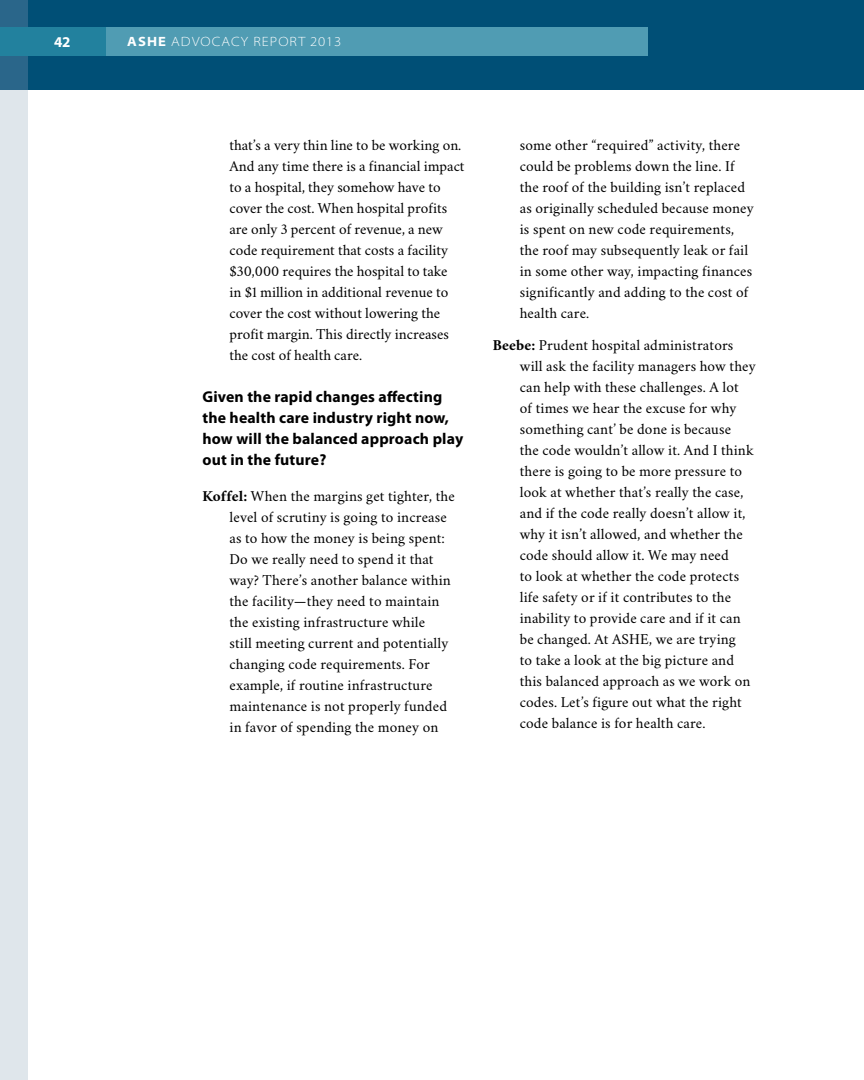
<style>
.page{position:relative;width:864px;height:1080px;background:#fff}
.page>*{position:absolute;margin:0;border:0;box-sizing:border-box;transform-origin:0 0}
.t1{font:700 15.75px/21px "Myriad Pro";letter-spacing:.01em;color:#000}
.t2{font:15.3px/21px "Crimson";letter-spacing:.01em;color:#000}
.t3{font:700 15px "Myriad Pro";color:#fff}
.t4{font:300 semi-expanded 13.5px "Myriad Pro";letter-spacing:.08em;color:#fff}
.s1{font-weight:700}
</style>
<div class="page">
<div style="left:0;top:0;width:28px;height:1080px;background:#dfe6eb"></div>
<div style="left:28px;top:0;width:836px;height:90px;background:#004f76"></div>
<div style="left:0;top:0;width:28px;height:90px;background:#2a668a"></div>
<div style="left:0;top:27px;width:528px;height:28px;background:#22819e"></div>
<div style="left:107px;top:27px;width:541px;height:28px;background:#509cb3"></div>
<p class="t3" style="left:54px;top:32px;width:18px">42</p>
<p class="t4" style="left:127px;top:33px;width:216px"><span class="s1">ASHE</span> ADVOCACY REPORT 2013</p>
<p class="t2" style="left:230px;top:134px;width:237px">that’s a very thin line to be working on.<br>And any time there is a financial impact to a hospital, they somehow have to cover the cost. When hospital profits are only 3 percent of revenue, a new code requirement that costs a facility $30,000 requires the hospital to take<br>in $1 million in additional revenue to cover the cost without lowering the profit margin. This directly increases the cost of health care.</p>
<p class="t1" style="left:202px;top:385px;width:262px">Given the rapid changes affecting the health care industry right now, how will the balanced approach play out in the future?</p>
<p class="t2" style="left:230px;top:484px;width:227px;text-indent:-27px"><span class="s1">Koffel:</span> When the margins get tighter, the level of scrutiny is going to increase as to how the money is being spent:<br>Do we really need to spend it that way? There’s another balance within the facility—they need to maintain the existing infrastructure while<br>still meeting current and potentially changing code requirements. For example, if routine infrastructure maintenance is not properly funded in favor of spending the money on</p>
<p class="t2" style="left:520px;top:134px;width:236px">some other “required” activity, there could be problems down the line. If the roof of the building isn’t replaced as originally scheduled because money is spent on new code requirements, the roof may subsequently leak or fail in some other way, impacting finances significantly and adding to the cost of health care.</p>
<p class="t2" style="left:520px;top:334px;width:238px;text-indent:-27px"><span class="s1">Beebe:</span> Prudent hospital administrators will ask the facility managers how they can help with these challenges. A lot<br>of times we hear the excuse for why something cant’ be done is because<br>the code wouldn’t allow it. And I think there is going to be more pressure to look at whether that’s really the case, and if the code really doesn’t allow it, why it isn’t allowed, and whether the code should allow it. We may need<br>to look at whether the code protects life safety or if it contributes to the inability to provide care and if it can be changed. At ASHE, we are trying<br>to take a look at the big picture and this balanced approach as we work on codes. Let’s figure out what the right code balance is for health care.</p>
</div>
